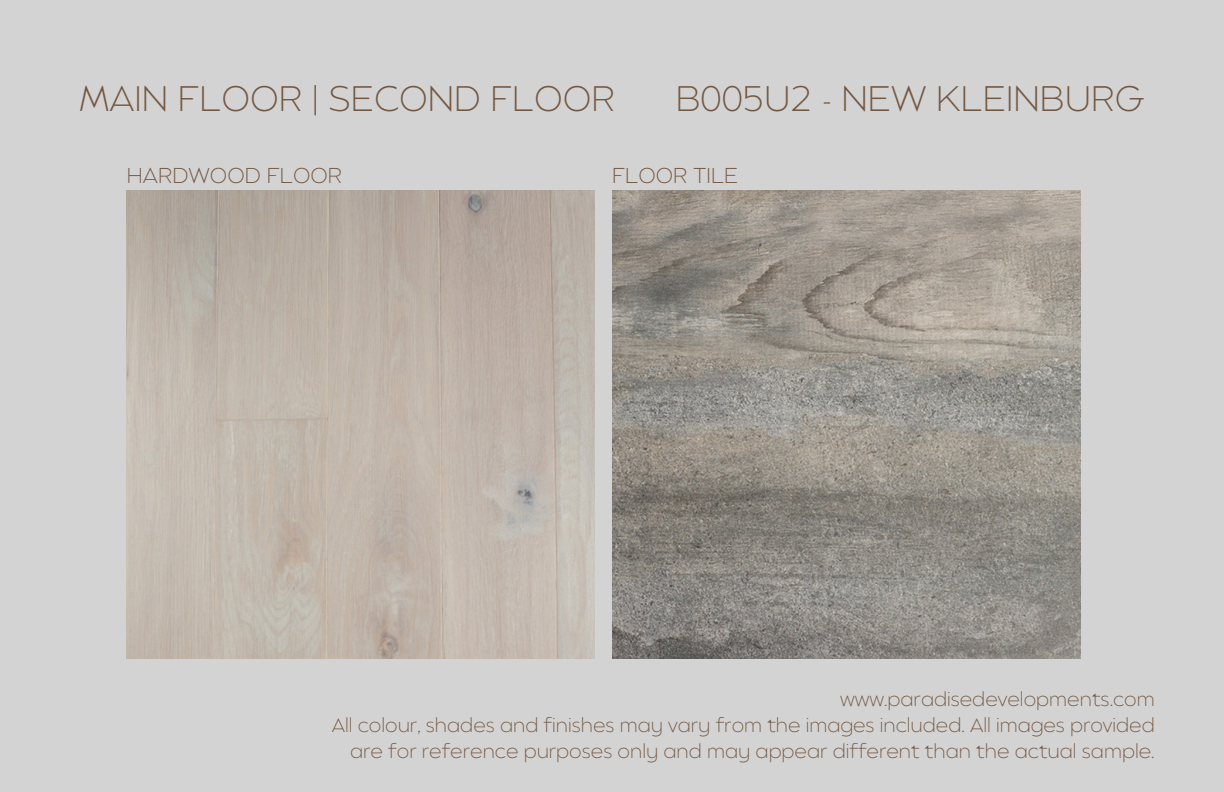
<style>
.page{position:relative;width:1224px;height:792px;background:#d3d3d3}
.page>*{position:absolute;margin:0;border:0;box-sizing:border-box;transform-origin:0 0}
.t1{font:200 35.5px "Balgin";color:#745740}
.t2{font:200 21.5px "Balgin";color:#745740}
.t3{font:200 19px/26.2px "Balgin";color:#745740;text-align:right}
</style>
<div class="page">
<img style="left:127px;top:191px;width:953px;height:468px">
<h2 class="t1" style="left:79px;top:84px;width:537px">MAIN FLOOR | SECOND FLOOR</h2>
<h2 class="t1" style="left:676px;top:84px;width:471px">B005U2 - NEW KLEINBURG</h2>
<p class="t2" style="left:127px;top:167px;width:217px">HARDWOOD FLOOR</p>
<p class="t2" style="left:612px;top:167px;width:128px">FLOOR TILE</p>
<h1 class="t3" style="left:332px;top:688px;width:824px">www.paradisedevelopments.com<br>All colour, shades and finishes may vary from the images included. All images provided are for reference purposes only and may appear different than the actual sample.</h1>
</div>
